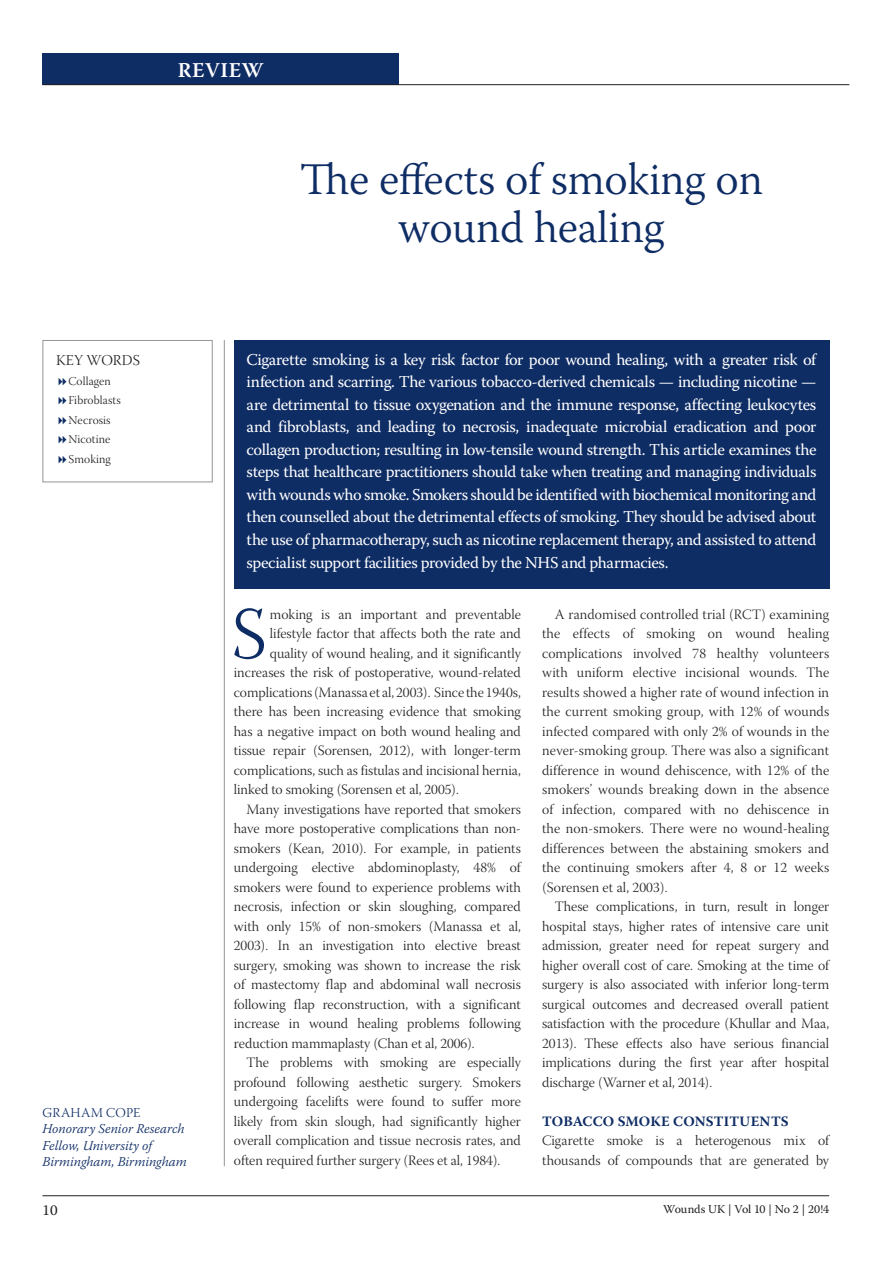
<style>
.page{position:relative;width:893px;height:1263px;background:#fff}
.page>*{position:absolute;margin:0;border:0;box-sizing:border-box;transform-origin:0 0}
.t1{font:73.35px "Warnock Pro Light Subh";color:#0f2d65}
.t2{font:300 45px/48px "Warnock Pro";letter-spacing:-.01em;color:#0f2d65;text-align:center}
.t3{font:600 21px "Warnock Pro";letter-spacing:.025em;color:#fff}
.t4{font:16.5px/22.5px "Warnock Pro";letter-spacing:-.02em;color:#fff;text-align:justify}
.t5{font:15px "Warnock Pro Light Subh";letter-spacing:.01em;color:#231f20}
.t6{font:15px "Warnock Pro";color:#231f20}
.t7{font:14.25px/19.5px "Warnock Pro Light Subh";color:#231f20;text-align:justify}
.t8{font:700 14.25px "Warnock Pro";letter-spacing:.005em;color:#0f2d65}
.t9{font:italic 300 13.5px/16.2px "Warnock Pro";color:#0f2d65}
.t10{font:13.5px "Warnock Pro Light Subh";letter-spacing:.01em;color:#0f2d65}
.t11{font:12px/19.5px "Warnock Pro Light Subh";letter-spacing:.01em;color:#231f20}
.t12{font:12px "Warnock Pro";letter-spacing:-.005em;color:#231f20}
</style>
<div class="page">
<hr style="left:43px;top:1195px;width:786px;height:1px;background:#231f20">
<div style="left:43px;top:53px;width:356px;height:32px;background:#0f2d65"></div>
<hr style="left:43px;top:84px;width:806px;height:1px;background:#231f20">
<hr style="left:224px;top:340px;width:1px;height:826px;background:#939598">
<div style="left:234px;top:340px;width:595px;height:249px;background:#0f2d65"></div>
<div style="left:43px;top:340px;width:170px;height:142px;border:1px solid #939598"></div>
<h3 class="t3" style="left:178px;top:57px;width:87px">REVIEW</h3>
<h2 class="t2" style="left:300px;top:155px;width:465px">The effects of smoking on wound healing</h2>
<p class="t5" style="left:56px;top:352px;width:85px">KEY WORDS</p>
<p class="t11" style="left:69px;top:372px;width:54px">Collagen<br>Fibroblasts<br>Necrosis<br>Nicotine<br>Smoking</p>
<p class="t4" style="left:247px;top:348px;width:571px">Cigarette smoking is a key risk factor for poor wound healing, with a greater risk of infection and scarring. The various tobacco-derived chemicals — including nicotine — are detrimental to tissue oxygenation and the immune response, affecting leukocytes and fibroblasts, and leading to necrosis, inadequate microbial eradication and poor collagen production; resulting in low-tensile wound strength. This article examines the steps that healthcare practitioners should take when treating and managing individuals with wounds who smoke. Smokers should be identified with biochemical monitoring and then counselled about the detrimental effects of smoking. They should be advised about the use of pharmacotherapy, such as nicotine replacement therapy, and assisted to attend specialist support facilities provided by the NHS and pharmacies.</p>
<p class="t10" style="left:43px;top:1105px;width:99px">Graham Cope</p>
<p class="t9" style="left:43px;top:1121px;width:146px">Honorary Senior Research<br>Fellow, University of<br>Birmingham, Birmingham</p>
<p class="t6" style="left:43px;top:1201px;width:17px">10</p>
<h1 class="t1" style="left:231px;top:594px;width:37px">S</h1>
<p class="t7" style="left:270px;top:606px;width:252px">moking is an important and preventable</p>
<p class="t7" style="left:270px;top:626px;width:252px">lifestyle factor that affects both the rate and</p>
<p class="t7" style="left:270px;top:645px;width:252px">quality of wound healing, and it significantly</p>
<p class="t7" style="left:234px;top:664px;width:289px">increases the risk of postoperative, wound-related</p>
<p class="t7" style="left:234px;top:684px;width:289px">complications (Manassa et al, 2003). Since the 1940s,</p>
<p class="t7" style="left:234px;top:703px;width:289px">there has been increasing evidence that smoking</p>
<p class="t7" style="left:234px;top:723px;width:289px">has a negative impact on both wound healing and</p>
<p class="t7" style="left:234px;top:742px;width:289px">tissue repair (Sorensen, 2012), with longer-term</p>
<p class="t7" style="left:234px;top:762px;width:289px">complications, such as fistulas and incisional hernia,</p>
<p class="t7" style="left:234px;top:781px;width:226px">linked to smoking (Sorensen et al, 2005).</p>
<p class="t7" style="left:247px;top:801px;width:276px">Many investigations have reported that smokers</p>
<p class="t7" style="left:234px;top:820px;width:289px">have more postoperative complications than non-</p>
<p class="t7" style="left:234px;top:840px;width:289px">smokers (Kean, 2010). For example, in patients</p>
<p class="t7" style="left:234px;top:859px;width:288px">undergoing elective abdominoplasty, 48% of</p>
<p class="t7" style="left:234px;top:879px;width:289px">smokers were found to experience problems with</p>
<p class="t7" style="left:234px;top:898px;width:289px">necrosis, infection or skin sloughing, compared</p>
<p class="t7" style="left:234px;top:918px;width:288px">with only 15% of non-smokers (Manassa et al,</p>
<p class="t7" style="left:234px;top:937px;width:289px">2003). In an investigation into elective breast</p>
<p class="t7" style="left:234px;top:957px;width:288px">surgery, smoking was shown to increase the risk</p>
<p class="t7" style="left:234px;top:976px;width:288px">of mastectomy flap and abdominal wall necrosis</p>
<p class="t7" style="left:234px;top:996px;width:288px">following flap reconstruction, with a significant</p>
<p class="t7" style="left:234px;top:1015px;width:289px">increase in wound healing problems following</p>
<p class="t7" style="left:234px;top:1035px;width:242px">reduction mammaplasty (Chan et al, 2006).</p>
<p class="t7" style="left:247px;top:1054px;width:276px">The problems with smoking are especially</p>
<p class="t7" style="left:234px;top:1074px;width:289px">profound following aesthetic surgery. Smokers</p>
<p class="t7" style="left:234px;top:1093px;width:289px">undergoing facelifts were found to suffer more</p>
<p class="t7" style="left:234px;top:1113px;width:289px">likely from skin slough, had significantly higher</p>
<p class="t7" style="left:234px;top:1132px;width:289px">overall complication and tissue necrosis rates, and</p>
<p class="t7" style="left:234px;top:1152px;width:268px">often required further surgery (Rees et al, 1984).</p>
<p class="t7" style="left:542px;top:606px;width:289px;text-indent:13px">A randomised controlled trial (RCT) examining the effects of smoking on wound healing complications involved 78 healthy volunteers with uniform elective incisional wounds. The results showed a higher rate of wound infection in the current smoking group, with 12% of wounds infected compared with only 2% of wounds in the never-smoking group. There was also a significant difference in wound dehiscence, with 12% of the smokers’ wounds breaking down in the absence of infection, compared with no dehiscence in the non-smokers. There were no wound-healing differences between the abstaining smokers and the continuing smokers after 4, 8 or 12 weeks (Sorensen et al, 2003).</p>
<p class="t7" style="left:542px;top:898px;width:289px;text-indent:13px">These complications, in turn, result in longer hospital stays, higher rates of intensive care unit admission, greater need for repeat surgery and higher overall cost of care. Smoking at the time of surgery is also associated with inferior long-term surgical outcomes and decreased overall patient satisfaction with the procedure (Khullar and Maa, 2013). These effects also have serious financial implications during the first year after hospital discharge (Warner et al, 2014).</p>
<p class="t8" style="left:542px;top:1112px;width:248px">TOBACCO SMOKE CONSTITUENTS</p>
<p class="t7" style="left:542px;top:1132px;width:289px">Cigarette smoke is a heterogenous mix of thousands of compounds that are generated by</p>
<p class="t12" style="left:663px;top:1202px;width:167px">Wounds UK | Vol 10 | No 2 | 20!4</p>
</div>
